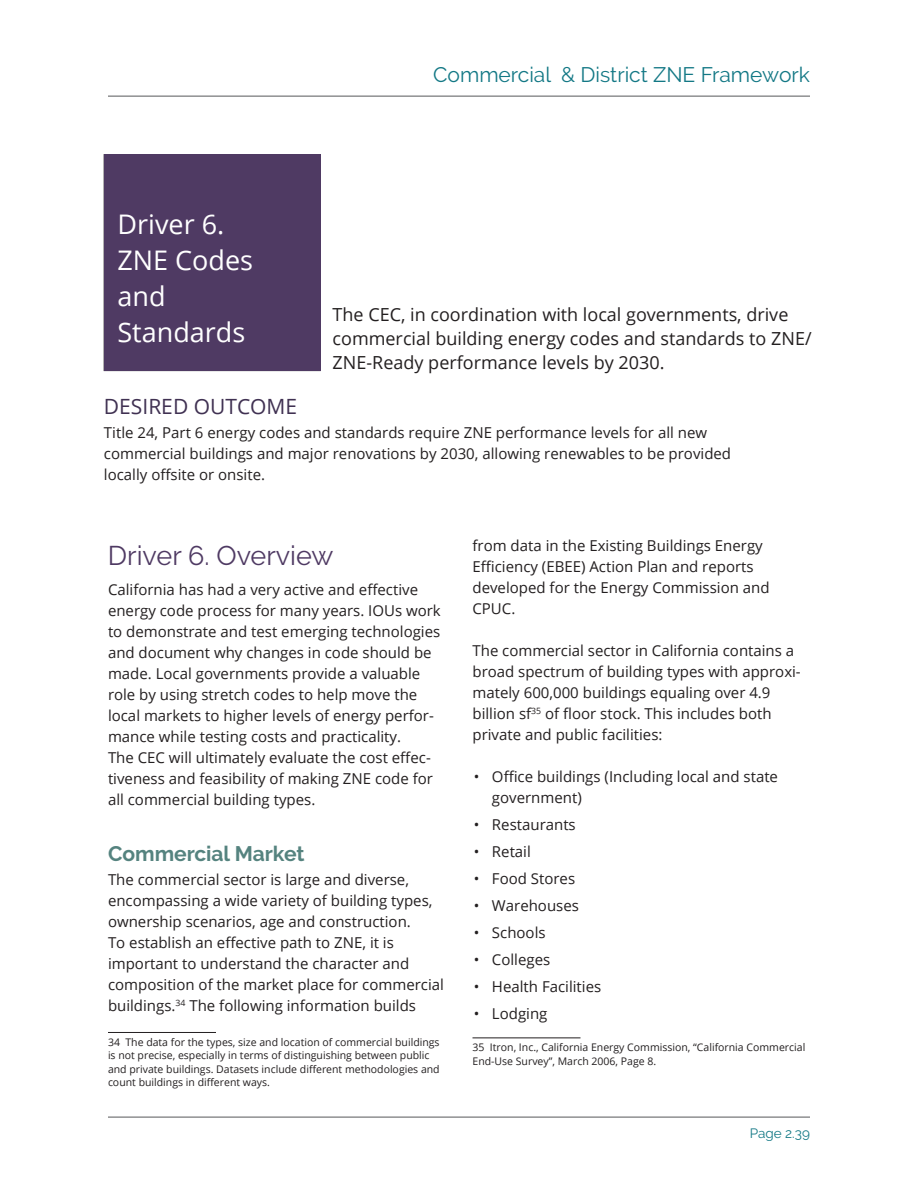
<style>
.page{position:relative;width:918px;height:1188px;background:#fff}
.page>*{position:absolute;margin:0;border:0;box-sizing:border-box;transform-origin:0 0}
.t1{font:27px/36px "Open Sans";color:#fff}
.t2{font:27px "Raleway";color:#4f3a63}
.t3{font:21px "Raleway";color:#137885}
.t4{font:700 21px "Raleway";color:#55837f}
.t5{font:21px "Open Sans";color:#403152}
.t6{font:18px/24px "Open Sans";color:#231f20}
.t7{font:15px/21px "Open Sans";color:#231f20}
.t8{font:13.5px "Raleway";color:#137885}
.t9{font:10.5px/13.5px "Open Sans";color:#231f20}
</style>
<div class="page">
<hr style="left:108px;top:1117px;width:702px;height:1px;background:#57585a">
<hr style="left:108px;top:96px;width:702px;height:1px;background:#57585a">
<div style="left:104px;top:154px;width:216px;height:217px;background:#4f3a63"></div>
<hr style="left:108px;top:1032px;width:108px;height:1px;background:#231f20">
<hr style="left:472px;top:1038px;width:108px;height:1px;background:#231f20">
<h1 class="t1" style="left:117px;top:206px;width:137px">Driver 6.<br>ZNE Codes and<br>Standards</h1>
<h2 class="t3" style="left:433px;top:63px;width:378px">Commercial &amp; District ZNE Framework</h2>
<p class="t6" style="left:333px;top:302px;width:480px">The CEC, in coordination with local governments, drive commercial building energy codes and standards to ZNE/<br>ZNE-Ready performance levels by 2030.</p>
<h2 class="t5" style="left:104px;top:391px;width:195px">DESIRED OUTCOME</h2>
<p class="t7" style="left:104px;top:421px;width:629px">Title 24, Part 6 energy codes and standards require ZNE performance levels for all new commercial buildings and major renovations by 2030, allowing renewables to be provided locally offsite or onsite.</p>
<h1 class="t2" style="left:108px;top:540px;width:227px">Driver 6. Overview</h1>
<p class="t7" style="left:108px;top:579px;width:334px">California has had a very active and effective energy code process for many years. IOUs work to demonstrate and test emerging technologies and document why changes in code should be made. Local governments provide a valuable role by using stretch codes to help move the local markets to higher levels of energy perfor&shy;mance while testing costs and practicality.<br>The CEC will ultimately evaluate the cost effec&shy;tiveness and feasibility of making ZNE code for all commercial building types.</p>
<h2 class="t4" style="left:108px;top:841px;width:198px">Commercial Market</h2>
<p class="t7" style="left:108px;top:869px;width:338px">The commercial sector is large and diverse, encompassing a wide variety of building types, ownership scenarios, age and construction.<br>To establish an effective path to ZNE, it is important to understand the character and composition of the market place for commercial buildings.<sup>34</sup> The following information builds</p>
<p class="t9" style="left:108px;top:1035px;width:333px">34 The data for the types, size and location of commercial buildings is not precise, especially in terms of distinguishing between public and private buildings. Datasets include different methodologies and count buildings in different ways.</p>
<p class="t7" style="left:472px;top:535px;width:299px">from data in the Existing Buildings Energy<br>Efficiency (EBEE) Action Plan and reports developed for the Energy Commission and<br>CPUC.</p>
<p class="t7" style="left:472px;top:640px;width:330px">The commercial sector in California contains a broad spectrum of building types with approxi&shy;mately 600,000 buildings equaling over 4.9 billion sf<sup>35</sup> of floor stock. This includes both private and public facilities:</p>
<p class="t7" style="left:492px;top:766px;width:288px;text-indent:-18px">• Office buildings (Including local and state government)</p>
<p class="t7" style="left:474px;top:814px;width:103px">• Restaurants</p>
<p class="t7" style="left:474px;top:841px;width:58px">• Retail</p>
<p class="t7" style="left:474px;top:868px;width:103px">• Food Stores</p>
<p class="t7" style="left:474px;top:895px;width:106px">• Warehouses</p>
<p class="t7" style="left:474px;top:922px;width:73px">• Schools</p>
<p class="t7" style="left:474px;top:949px;width:78px">• Colleges</p>
<p class="t7" style="left:474px;top:976px;width:129px">• Health Facilities</p>
<p class="t7" style="left:474px;top:1003px;width:75px">• Lodging</p>
<p class="t9" style="left:472px;top:1041px;width:334px">35 Itron, Inc., California Energy Commission, “California Commercial<br>End-Use Survey”, March 2006, Page 8.</p>
<p class="t8" style="left:750px;top:1125px;width:62px">Page 2.39</p>
</div>
